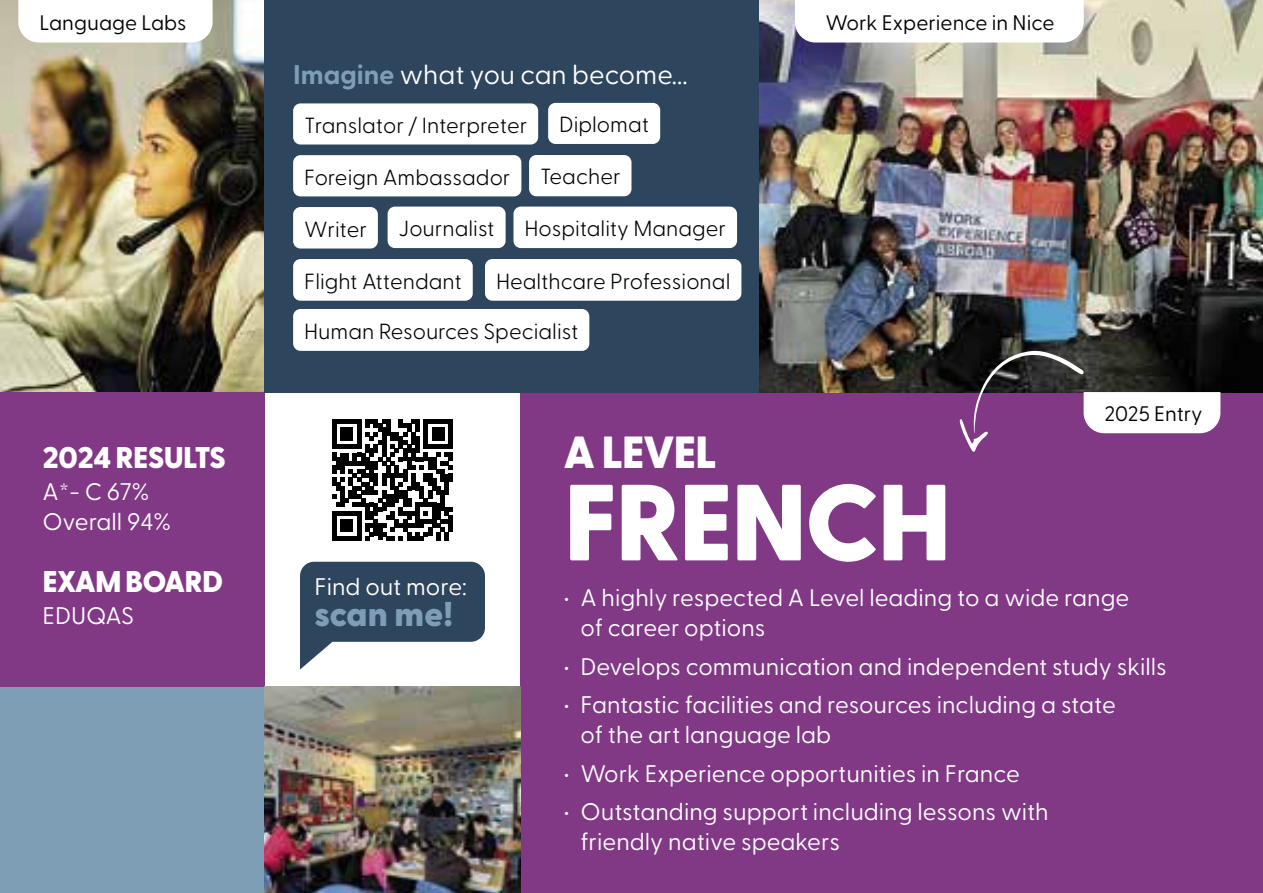
<style>
.page{position:relative;width:1263px;height:893px;background:#fff}
.page>*{position:absolute;margin:0;border:0;box-sizing:border-box;transform-origin:0 0}
.t1{font:800 108px "Greycliff CF";letter-spacing:-.025em;color:#fff}
.t2{font:800 45px "Greycliff CF";letter-spacing:-.03em;color:#fff}
.t3{font:800 34.5px "Greycliff CF";color:#7e9eb5}
.t4{font:800 30px "Greycliff CF";letter-spacing:-.025em;color:#fff}
.t5{font:27px "Greycliff CF";color:#fff}
.t6{font:24px/30px "Greycliff CF";color:#fff}
.t7{font:300 21.9px "Greycliff CF";color:#000}
.t8{font:21px "Greycliff CF";color:#000}
.s1{font-weight:700;color:#7e9eb5}
</style>
<div class="page">
<div style="left:0;top:686px;width:264px;height:207px;background:#7e9eb5"></div>
<img style="left:0;top:0;width:264px;height:392px">
<div style="left:0;top:392px;width:264px;height:294px;background:#813986"></div>
<div style="left:520px;top:392px;width:743px;height:501px;background:#813986"></div>
<div style="left:264px;top:0;width:496px;height:392px;background:#2e455e"></div>
<img style="left:264px;top:686px;width:256px;height:207px">
<img style="left:759px;top:0;width:504px;height:392px">
<svg style="left:300px;top:562px;width:185px;height:107px"></svg>
<svg style="left:332px;top:419px;width:121px;height:121px"></svg>
<hr style="left:449px;top:515px;width:4px;height:17px;background:#000">
<svg style="left:795px;top:0;width:289px;height:43px"></svg>
<svg style="left:18px;top:0;width:195px;height:43px"></svg>
<svg style="left:960px;top:350px;width:260px;height:102px"></svg>
<div style="left:293px;top:103px;width:245px;height:42px;background:#fff;border-radius:7px"></div>
<div style="left:293px;top:155px;width:228px;height:41px;background:#fff;border-radius:7px"></div>
<div style="left:548px;top:103px;width:112px;height:41px;background:#fff;border-radius:7px"></div>
<div style="left:293px;top:207px;width:85px;height:42px;background:#fff;border-radius:7px"></div>
<div style="left:293px;top:259px;width:180px;height:42px;background:#fff;border-radius:7px"></div>
<div style="left:293px;top:309px;width:296px;height:42px;background:#fff;border-radius:7px"></div>
<div style="left:485px;top:259px;width:256px;height:42px;background:#fff;border-radius:7px"></div>
<div style="left:529px;top:155px;width:102px;height:41px;background:#fff;border-radius:7px"></div>
<div style="left:388px;top:207px;width:118px;height:41px;background:#fff;border-radius:7px"></div>
<div style="left:513px;top:207px;width:224px;height:41px;background:#fff;border-radius:7px"></div>
<p class="t8" style="left:39px;top:7px;width:149px">Language Labs</p>
<p class="t8" style="left:826px;top:7px;width:230px">Work Experience in Nice</p>
<p class="t5" style="left:293px;top:55px;width:396px"><span class="s1">Imagine</span> what you can become...</p>
<p class="t7" style="left:304px;top:109px;width:225px">Translator / Interpreter</p>
<p class="t7" style="left:304px;top:161px;width:208px">Foreign Ambassador</p>
<p class="t7" style="left:559px;top:108px;width:91px">Diplomat</p>
<p class="t7" style="left:540px;top:160px;width:82px">Teacher</p>
<p class="t4" style="left:43px;top:434px;width:185px">2024 RESULTS</p>
<p class="t6" style="left:43px;top:474px;width:130px">A*- C 67%<br>Overall 94%</p>
<p class="t4" style="left:43px;top:558px;width:182px">EXAM BOARD</p>
<p class="t6" style="left:43px;top:599px;width:93px">EDUQAS</p>
<p class="t7" style="left:399px;top:212px;width:97px">Journalist</p>
<p class="t7" style="left:524px;top:212px;width:203px">Hospitality Manager</p>
<p class="t7" style="left:304px;top:212px;width:64px">Writer</p>
<p class="t7" style="left:304px;top:265px;width:159px">Flight Attendant</p>
<p class="t7" style="left:304px;top:315px;width:276px">Human Resources Specialist</p>
<p class="t7" style="left:496px;top:265px;width:236px">Healthcare Professional</p>
<h2 class="t2" style="left:563px;top:417px;width:155px">A LEVEL</h2>
<h1 class="t1" style="left:563px;top:440px;width:390px">FRENCH</h1>
<p class="t8" style="left:1105px;top:398px;width:99px">2025 Entry</p>
<p class="t6" style="left:314px;top:570px;width:154px">Find out more:</p>
<h3 class="t3" style="left:314px;top:587px;width:140px">scan me!</h3>
<p class="t6" style="left:580px;top:581px;width:550px;text-indent:-17px">• A highly respected A Level leading to a wide range of career options</p>
<p class="t6" style="left:563px;top:650px;width:605px">• Develops communication and independent study skills</p>
<p class="t6" style="left:580px;top:688px;width:537px;text-indent:-17px">• Fantastic facilities and resources including a state of the art language lab</p>
<p class="t6" style="left:563px;top:757px;width:458px">• Work Experience opportunities in France</p>
<p class="t6" style="left:580px;top:795px;width:470px;text-indent:-17px">• Outstanding support including lessons with friendly native speakers</p>
</div>
